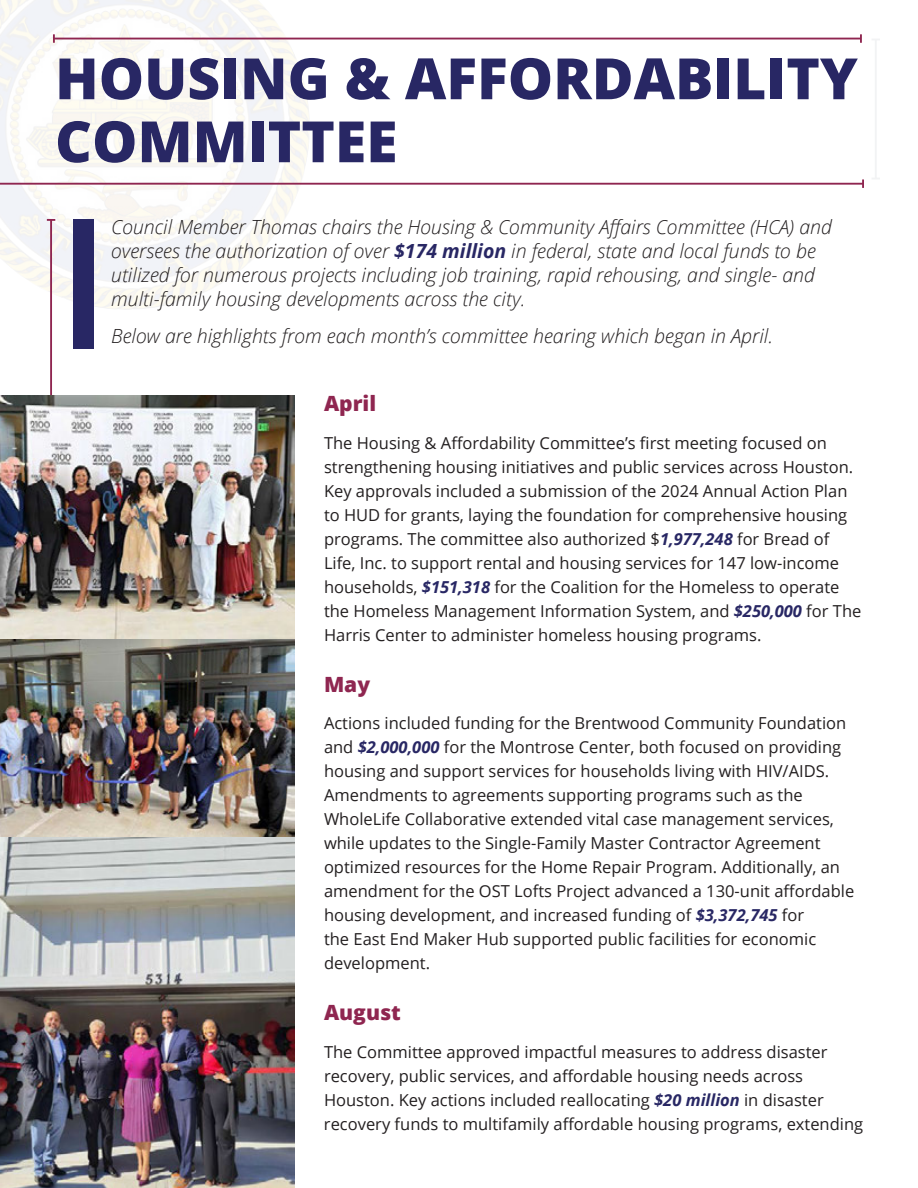
<style>
.page{position:relative;width:918px;height:1188px;background:#fff}
.page>*{position:absolute;margin:0;border:0;box-sizing:border-box;transform-origin:0 0}
.Headings{font:800 57px/63px "Open Sans";color:#282764}
.t1{font:800 21px "Open Sans";color:#8f2650}
.Page_intro{font:italic 300 19.5px/24px "Open Sans";color:#231f20}
.t2{font:16.5px/24px "Open Sans";color:#231f20}
.s1{font-weight:700;color:#282764}
.s2{font-weight:700;font-style:italic;color:#282764}
</style>
<div class="page">
<img style="left:0;top:0;width:360px;height:349px">
<hr style="left:50px;top:220px;width:2px;height:923px;background:#8f2650">
<svg style="left:47px;top:219px;width:8px;height:2px"></svg>
<hr style="left:54px;top:38px;width:807px;height:1px;background:#8f2650">
<svg style="left:53px;top:34px;width:2px;height:9px"></svg>
<svg style="left:860px;top:34px;width:2px;height:9px"></svg>
<hr style="left:0;top:183px;width:863px;height:2px;background:#8f2650">
<svg style="left:862px;top:179px;width:2px;height:9px"></svg>
<hr style="left:875px;top:39px;width:2px;height:140px;background:#f2f3f4">
<div style="left:73px;top:219px;width:20px;height:130px;background:#282764"></div>
<img style="left:0;top:395px;width:295px;height:413px">
<img style="left:0;top:808px;width:295px;height:380px">
<p class="Headings" style="left:55px;top:44px;width:804px">HOUSING &amp; AFFORDABILITY<br>COMMITTEE</p>
<p class="Page_intro" style="left:111px;top:214px;width:722px">Council Member Thomas chairs the Housing &amp; Community Affairs Committee (HCA) and oversees the authorization of over <span class="s1">$174 million</span> in federal, state and local funds to be utilized for numerous projects including job training, rapid rehousing, and single- and multi-family housing developments across the city.</p>
<p class="Page_intro" style="left:111px;top:324px;width:663px">Below are highlights from each month’s committee hearing which began in April.</p>
<p class="t1" style="left:324px;top:388px;width:54px">April</p>
<p class="t2" style="left:324px;top:430px;width:539px">The Housing &amp; Affordability Committee’s first meeting focused on strengthening housing initiatives and public services across Houston.<br>Key approvals included a submission of the 2024 Annual Action Plan to HUD for grants, laying the foundation for comprehensive housing programs. The committee also authorized $<span class="s2">1,977,248</span> for Bread of Life, Inc. to support rental and housing services for 147 low-income households, <span class="s2">$151,318</span> for the Coalition for the Homeless to operate the Homeless Management Information System, and <span class="s2">$250,000</span> for The Harris Center to administer homeless housing programs.</p>
<p class="t1" style="left:324px;top:668px;width:48px">May</p>
<p class="t2" style="left:324px;top:711px;width:532px">Actions included funding for the Brentwood Community Foundation and <span class="s2">$2,000,000</span> for the Montrose Center, both focused on providing housing and support services for households living with HIV/AIDS.<br>Amendments to agreements supporting programs such as the WholeLife Collaborative extended vital case management services, while updates to the Single-Family Master Contractor Agreement optimized resources for the Home Repair Program. Additionally, an amendment for the OST Lofts Project advanced a 130-unit affordable housing development, and increased funding of <span class="s2">$3,372,745</span> for<br>the East End Maker Hub supported public facilities for economic development.</p>
<p class="t1" style="left:324px;top:997px;width:78px">August</p>
<p class="t2" style="left:324px;top:1039px;width:541px">The Committee approved impactful measures to address disaster recovery, public services, and affordable housing needs across Houston. Key actions included reallocating <span class="s2">$20 million</span> in disaster recovery funds to multifamily affordable housing programs, extending</p>
</div>
